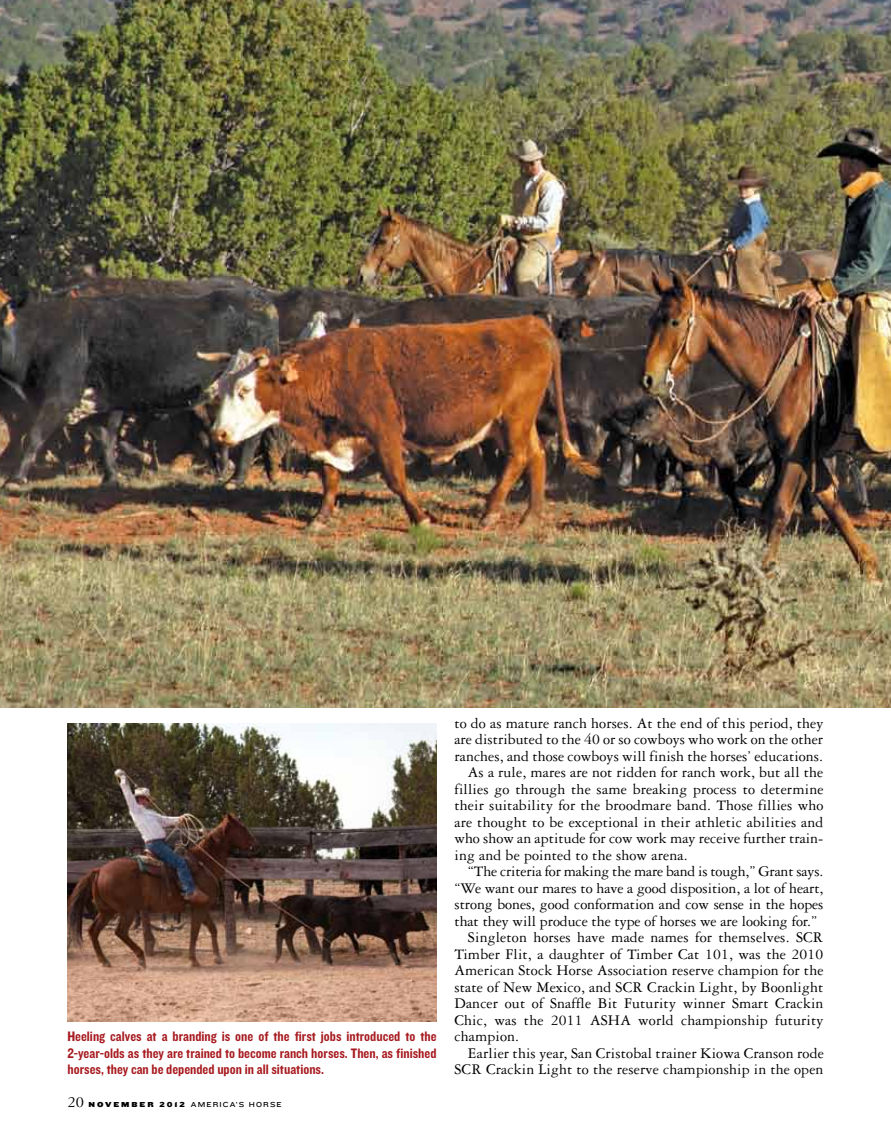
<style>
.page{position:relative;width:891px;height:1134px;background:#fff}
.page>*{position:absolute;margin:0;border:0;box-sizing:border-box;transform-origin:0 0}
.t1{font:15.75px "Garamond Three";letter-spacing:.01em;color:#000}
.t2{font:15.75px "Garamond Three";letter-spacing:-.01em;color:#000}
.t3{font:14.25px/16.5px "Knockout HTF50 Welterweight";color:#a71a1f;text-align:justify}
.t4{font:7.5px "Knockout HTF33 Junior Heviwt";letter-spacing:.15em;color:#000}
.s1{font-family:"Garamond Three";font-size:16.5px}
.s2{font-family:"Knockout HTF73 Full Heviweight"}
</style>
<div class="page">
<img style="left:0;top:0;width:891px;height:707px">
<img style="left:68px;top:724px;width:369px;height:298px">
<p class="t3" style="left:68px;top:1028px;width:371px">Heeling calves at a branding is one of the first jobs introduced to the 2-year-olds as they are trained to become ranch horses. Then, as finished horses, they can be depended upon in all situations.</p>
<p class="t4" style="left:68px;top:1100px;width:216px"><span class="s1">20</span> <span class="s2">NOVEMBER 2012</span> AMERICA’S HORSE</p>
<p class="t1" style="left:454px;top:714px;width:370px">to do as mature ranch horses. At the end of this period, they</p>
<p class="t1" style="left:454px;top:731px;width:370px">are distributed to the 40 or so cowboys who work on the other</p>
<p class="t1" style="left:454px;top:747px;width:370px">ranches, and those cowboys will finish the horses’ educations.</p>
<p class="t1" style="left:468px;top:764px;width:357px">As a rule, mares are not ridden for ranch work, but all the</p>
<p class="t1" style="left:454px;top:780px;width:371px">fillies go through the same breaking process to determine</p>
<p class="t1" style="left:454px;top:797px;width:370px">their suitability for the broodmare band. Those fillies who</p>
<p class="t1" style="left:454px;top:813px;width:371px">are thought to be exceptional in their athletic abilities and</p>
<p class="t1" style="left:454px;top:830px;width:371px">who show an aptitude for cow work may receive further train-</p>
<p class="t1" style="left:454px;top:846px;width:235px">ing and be pointed to the show arena.</p>
<p class="t2" style="left:468px;top:863px;width:357px">“The criteria for making the mare band is tough,” Grant says.</p>
<p class="t1" style="left:454px;top:879px;width:371px">“We want our mares to have a good disposition, a lot of heart,</p>
<p class="t1" style="left:454px;top:896px;width:371px">strong bones, good conformation and cow sense in the hopes</p>
<p class="t1" style="left:454px;top:912px;width:364px">that they will produce the type of horses we are looking for.”</p>
<p class="t1" style="left:468px;top:929px;width:357px">Singleton horses have made names for themselves. SCR</p>
<p class="t1" style="left:454px;top:945px;width:370px">Timber Flit, a daughter of Timber Cat 101, was the 2010</p>
<p class="t1" style="left:454px;top:962px;width:371px">American Stock Horse Association reserve champion for the</p>
<p class="t1" style="left:454px;top:978px;width:370px">state of New Mexico, and SCR Crackin Light, by Boonlight</p>
<p class="t1" style="left:454px;top:995px;width:370px">Dancer out of Snaffle Bit Futurity winner Smart Crackin</p>
<p class="t1" style="left:454px;top:1011px;width:370px">Chic, was the 2011 ASHA world championship futurity</p>
<p class="t1" style="left:454px;top:1028px;width:66px">champion.</p>
<p class="t1" style="left:468px;top:1044px;width:357px">Earlier this year, San Cristobal trainer Kiowa Cranson rode</p>
<p class="t1" style="left:454px;top:1061px;width:371px">SCR Crackin Light to the reserve championship in the open</p>
</div>
